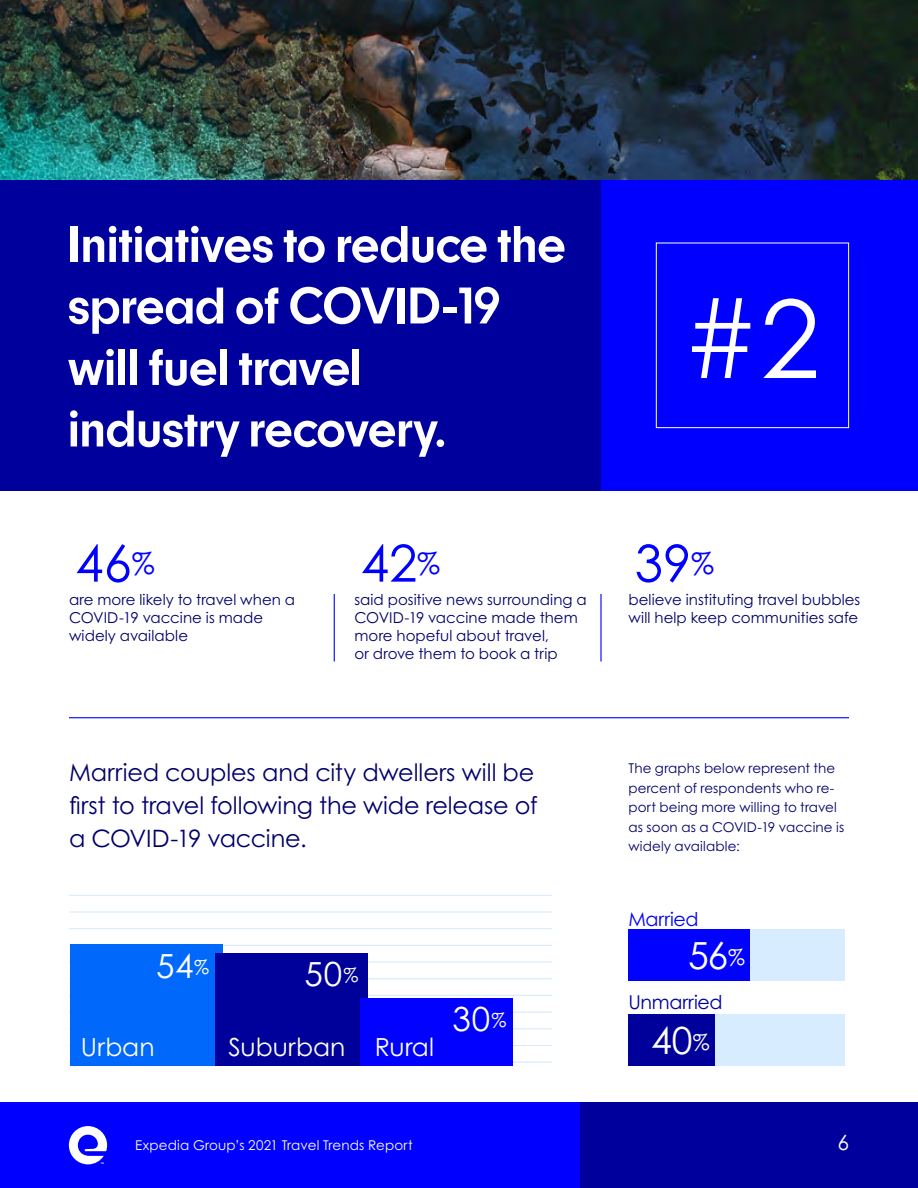
<style>
.page{position:relative;width:918px;height:1188px;background:#fff}
.page>*{position:absolute;margin:0;border:0;box-sizing:border-box;transform-origin:0 0}
.t1{font:108px "Century Gothic Pro";color:#fff}
.t2{font:700 54px/61.5px "Expedia Group Primary";color:#fff}
.t3{font:51px "Century Gothic Pro";color:#00f}
.t4{font:37.35px "Century Gothic Pro";color:#fff}
.t5{font:33.3px "Century Gothic Pro";color:#fff}
.t6{font:24.9px "Century Gothic Pro";color:#fff}
.t7{font:24px/33px "Century Gothic Pro";letter-spacing:-.005em;color:#00006b}
.t8{font:21px "Century Gothic Pro";color:#fff}
.t9{font:19.05px "Century Gothic Pro";letter-spacing:-.015em;color:#00009a}
.t10{font:19.05px "Century Gothic Pro";letter-spacing:-.01em;color:#0001fe}
.t11{font:15px/18px "Century Gothic Pro";letter-spacing:.005em;color:#00006b}
.t12{font:13.5px/19.5px "Century Gothic Pro";letter-spacing:.005em;color:#00006b}
.t13{font:13.5px "Century Gothic Pro";letter-spacing:.01em;color:#fff}
.t14{font:700 2.25px "Helvetica";color:#fff}
.s1{font-size:19.35px}
.s2{font-size:21.75px}
</style>
<div class="page">
<img style="left:0;top:0;width:918px;height:180px">
<div style="left:0;top:180px;width:918px;height:310px;background:#00009c"></div>
<div style="left:601px;top:180px;width:317px;height:310px;background:#00f"></div>
<div style="left:656px;top:243px;width:193px;height:185px;border:1px solid #fff"></div>
<hr style="left:334px;top:594px;width:1px;height:68px;background:#00f">
<hr style="left:600px;top:594px;width:2px;height:68px;background:#00f">
<hr style="left:69px;top:895px;width:482px;height:1px;background:#d7ecfe">
<hr style="left:69px;top:911px;width:482px;height:2px;background:#d7ecfe">
<hr style="left:69px;top:928px;width:482px;height:1px;background:#d7ecfe">
<hr style="left:69px;top:945px;width:482px;height:1px;background:#d7ecfe">
<hr style="left:69px;top:961px;width:482px;height:2px;background:#d7ecfe">
<hr style="left:69px;top:978px;width:482px;height:1px;background:#d7ecfe">
<hr style="left:69px;top:995px;width:482px;height:1px;background:#d7ecfe">
<hr style="left:69px;top:1012px;width:482px;height:1px;background:#d7ecfe">
<hr style="left:69px;top:1028px;width:482px;height:1px;background:#d7ecfe">
<hr style="left:69px;top:1045px;width:482px;height:1px;background:#d7ecfe">
<hr style="left:69px;top:1062px;width:482px;height:1px;background:#d7ecfe">
<div style="left:70px;top:945px;width:153px;height:121px;background:#0069fb"></div>
<div style="left:215px;top:954px;width:153px;height:112px;background:#00009a"></div>
<div style="left:360px;top:999px;width:153px;height:67px;background:#0001fe"></div>
<hr style="left:69px;top:717px;width:780px;height:1px;background:#00f">
<div style="left:629px;top:930px;width:216px;height:51px;background:#d7ecfe"></div>
<div style="left:629px;top:930px;width:121px;height:51px;background:#0001fe"></div>
<div style="left:629px;top:1015px;width:216px;height:51px;background:#d7ecfe"></div>
<div style="left:629px;top:1015px;width:86px;height:51px;background:#00009a"></div>
<div style="left:0;top:1103px;width:838px;height:85px;background:#00f"></div>
<svg style="left:69px;top:1126px;width:38px;height:38px"></svg>
<div style="left:580px;top:1103px;width:338px;height:85px;background:#00009c"></div>
<h2 class="t2" style="left:68px;top:212px;width:499px">Initiatives to reduce the spread of COVID-19 will fuel travel<br>industry recovery.</h2>
<h1 class="t1" style="left:682px;top:273px;width:139px">#2</h1>
<h3 class="t3" style="left:75px;top:532px;width:81px">46<sup>%</sup></h3>
<h3 class="t3" style="left:361px;top:532px;width:81px">42<sup>%</sup></h3>
<h3 class="t3" style="left:635px;top:532px;width:81px">39<sup>%</sup></h3>
<p class="t11" style="left:69px;top:590px;width:228px">are more likely to travel when a<br>COVID-19 vaccine is made widely available</p>
<p class="t11" style="left:354px;top:590px;width:234px">said positive news surrounding a<br>COVID-19 vaccine made them more hopeful about travel,<br>or drove them to book a trip</p>
<p class="t11" style="left:629px;top:590px;width:233px">believe instituting travel bubbles will help keep communities safe</p>
<h3 class="t7" style="left:69px;top:756px;width:470px">Married couples and city dwellers will be first to travel following the wide release of a COVID-19 vaccine.</h3>
<h3 class="t5" style="left:156px;top:946px;width:55px">54<span class="s1">%</span></h3>
<h3 class="t5" style="left:305px;top:954px;width:55px">50<span class="s1">%</span></h3>
<h3 class="t6" style="left:81px;top:1031px;width:75px">Urban</h3>
<h3 class="t6" style="left:229px;top:1031px;width:118px">Suburban</h3>
<h3 class="t6" style="left:375px;top:1031px;width:61px">Rural</h3>
<h3 class="t5" style="left:452px;top:999px;width:56px">30<span class="s1">%</span></h3>
<p class="t12" style="left:628px;top:759px;width:217px">The graphs below represent the percent of respondents who re&shy;port being more willing to travel as soon as a COVID-19 vaccine is widely available:</p>
<p class="t10" style="left:628px;top:907px;width:72px">Married</p>
<h3 class="t4" style="left:688px;top:932px;width:59px">56<span class="s2">%</span></h3>
<p class="t9" style="left:628px;top:991px;width:95px">Unmarried</p>
<h3 class="t4" style="left:651px;top:1018px;width:60px">40<span class="s2">%</span></h3>
<p class="t14" style="left:101px;top:1162px;width:5px">TM</p>
<p class="t13" style="left:135px;top:1137px;width:279px">Expedia Group’s 2021 Travel Trends Report</p>
<h3 class="t8" style="left:837px;top:1130px;width:13px">6</h3>
</div>
